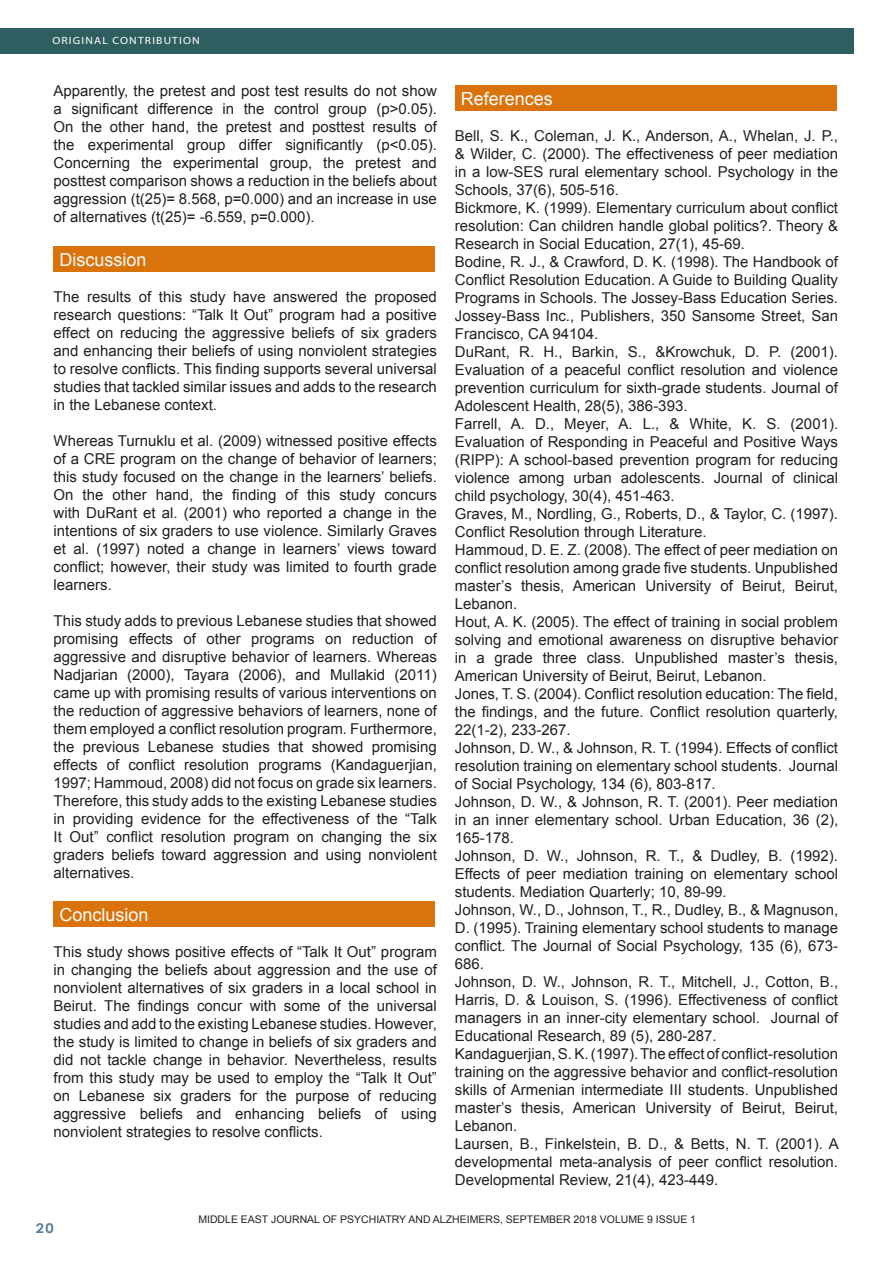
<style>
.page{position:relative;width:893px;height:1263px;background:#fff}
.page>*{position:absolute;margin:0;border:0;box-sizing:border-box;transform-origin:0 0}
.Footnote_Text{font:18px "Arial";color:#fff}
.Footnote_Text-2{font:15px/18px "Arial";color:#231f20;text-align:justify}
.t1{font:700 13.5px "Century Gothic";color:#59809c;scale:1.1 1}
.Footnote_Text-3{font:10.5px "Arial";color:#231f20}
.t2{font:10.5px "Myriad";letter-spacing:.1em;color:#fff;scale:1.1 1}
</style>
<div class="page">
<div style="left:0;top:28px;width:854px;height:26px;background:#2f5e60"></div>
<div style="left:54px;top:246px;width:381px;height:26px;background:#da730b"></div>
<div style="left:54px;top:902px;width:381px;height:25px;background:#da730b"></div>
<div style="left:455px;top:86px;width:382px;height:25px;background:#da730b"></div>
<p class="t2" style="left:52px;top:35px;width:135px">ORIGINAL CONTRIBUTION</p>
<p class="Footnote_Text-2" style="left:54px;top:82px;width:385px">Apparently, the pretest and post test results do not show a significant difference in the control group (p&gt;0.05).<br>On the other hand, the pretest and posttest results of the experimental group differ significantly (p&lt;0.05).<br>Concerning the experimental group, the pretest and posttest comparison shows a reduction in the beliefs about aggression (t(25)= 8.568, p=0.000) and an increase in use of alternatives (t(25)= -6.559, p=0.000).</p>
<p class="Footnote_Text" style="left:60px;top:247px;width:89px">Discussion</p>
<p class="Footnote_Text-2" style="left:54px;top:287px;width:385px">The results of this study have answered the proposed research questions: “Talk It Out” program had a positive effect on reducing the aggressive beliefs of six graders and enhancing their beliefs of using nonviolent strategies to resolve conflicts. This finding supports several universal studies that tackled similar issues and adds to the research in the Lebanese context.</p>
<p class="Footnote_Text-2" style="left:54px;top:431px;width:385px">Whereas Turnuklu et al. (2009) witnessed positive effects of a CRE program on the change of behavior of learners; this study focused on the change in the learners’ beliefs.<br>On the other hand, the finding of this study concurs with DuRant et al. (2001) who reported a change in the intentions of six graders to use violence. Similarly Graves et al. (1997) noted a change in learners’ views toward conflict; however, their study was limited to fourth grade learners.</p>
<p class="Footnote_Text-2" style="left:54px;top:611px;width:385px">This study adds to previous Lebanese studies that showed promising effects of other programs on reduction of aggressive and disruptive behavior of learners. Whereas Nadjarian (2000), Tayara (2006), and Mullakid (2011) came up with promising results of various interventions on the reduction of aggressive behaviors of learners, none of them employed a conflict resolution program. Furthermore, the previous Lebanese studies that showed promising effects of conflict resolution programs (Kandaguerjian, 1997; Hammoud, 2008) did not focus on grade six learners.<br>Therefore, this study adds to the existing Lebanese studies in providing evidence for the effectiveness of the “Talk It Out” conflict resolution program on changing the six graders beliefs toward aggression and using nonviolent alternatives.</p>
<p class="Footnote_Text" style="left:60px;top:903px;width:91px">Conclusion</p>
<p class="Footnote_Text-2" style="left:54px;top:943px;width:385px">This study shows positive effects of “Talk It Out” program in changing the beliefs about aggression and the use of nonviolent alternatives of six graders in a local school in Beirut. The findings concur with some of the universal studies and add to the existing Lebanese studies. However, the study is limited to change in beliefs of six graders and did not tackle change in behavior. Nevertheless, results from this study may be used to employ the “Talk It Out” on Lebanese six graders for the purpose of reducing aggressive beliefs and enhancing beliefs of using nonviolent strategies to resolve conflicts.</p>
<p class="Footnote_Text" style="left:461px;top:86px;width:94px">References</p>
<p class="Footnote_Text-2" style="left:455px;top:126px;width:385px">Bell, S. K., Coleman, J. K., Anderson, A., Whelan, J. P., &amp; Wilder, C. (2000). The effectiveness of peer mediation in a low-SES rural elementary school. Psychology in the Schools, 37(6), 505-516.</p>
<p class="Footnote_Text-2" style="left:455px;top:198px;width:385px">Bickmore, K. (1999). Elementary curriculum about conflict resolution: Can children handle global politics?. Theory &amp; Research in Social Education, 27(1), 45-69.</p>
<p class="Footnote_Text-2" style="left:455px;top:252px;width:385px">Bodine, R. J., &amp; Crawford, D. K. (1998). The Handbook of Conflict Resolution Education. A Guide to Building Quality Programs in Schools. The Jossey-Bass Education Series.<br>Jossey-Bass Inc., Publishers, 350 Sansome Street, San Francisco, CA 94104.</p>
<p class="Footnote_Text-2" style="left:455px;top:342px;width:385px">DuRant, R. H., Barkin, S., &amp;Krowchuk, D. P. (2001).<br>Evaluation of a peaceful conflict resolution and violence prevention curriculum for sixth-grade students. Journal of Adolescent Health, 28(5), 386-393.</p>
<p class="Footnote_Text-2" style="left:455px;top:414px;width:385px">Farrell, A. D., Meyer, A. L., &amp; White, K. S. (2001).<br>Evaluation of Responding in Peaceful and Positive Ways (RIPP): A school-based prevention program for reducing violence among urban adolescents. Journal of clinical child psychology, 30(4), 451-463.</p>
<p class="Footnote_Text-2" style="left:455px;top:504px;width:385px">Graves, M., Nordling, G., Roberts, D., &amp; Taylor, C. (1997).<br>Conflict Resolution through Literature.</p>
<p class="Footnote_Text-2" style="left:455px;top:540px;width:385px">Hammoud, D. E. Z. (2008). The effect of peer mediation on conflict resolution among grade five students. Unpublished master’s thesis, American University of Beirut, Beirut, Lebanon.</p>
<p class="Footnote_Text-2" style="left:455px;top:612px;width:385px">Hout, A. K. (2005). The effect of training in social problem solving and emotional awareness on disruptive behavior in a grade three class. Unpublished master’s thesis, American University of Beirut, Beirut, Lebanon.</p>
<p class="Footnote_Text-2" style="left:455px;top:684px;width:385px">Jones, T. S. (2004). Conflict resolution education: The field, the findings, and the future. Conflict resolution quarterly, 22(1-2), 233-267.</p>
<p class="Footnote_Text-2" style="left:455px;top:738px;width:385px">Johnson, D. W., &amp; Johnson, R. T. (1994). Effects of conflict resolution training on elementary school students. Journal of Social Psychology, 134 (6), 803-817.</p>
<p class="Footnote_Text-2" style="left:455px;top:792px;width:385px">Johnson, D. W., &amp; Johnson, R. T. (2001). Peer mediation in an inner elementary school. Urban Education, 36 (2), 165-178.</p>
<p class="Footnote_Text-2" style="left:455px;top:846px;width:385px">Johnson, D. W., Johnson, R. T., &amp; Dudley, B. (1992).<br>Effects of peer mediation training on elementary school students. Mediation Quarterly; 10, 89-99.</p>
<p class="Footnote_Text-2" style="left:455px;top:900px;width:385px">Johnson, W., D., Johnson, T., R., Dudley, B., &amp; Magnuson, D. (1995). Training elementary school students to manage conflict. The Journal of Social Psychology, 135 (6), 673- 686.</p>
<p class="Footnote_Text-2" style="left:455px;top:972px;width:385px">Johnson, D. W., Johnson, R. T., Mitchell, J., Cotton, B., Harris, D. &amp; Louison, S. (1996). Effectiveness of conflict managers in an inner-city elementary school. Journal of Educational Research, 89 (5), 280-287.</p>
<p class="Footnote_Text-2" style="left:455px;top:1044px;width:385px">Kandaguerjian, S. K. (1997). The effect of conflict-resolution training on the aggressive behavior and conflict-resolution skills of Armenian intermediate III students. Unpublished master’s thesis, American University of Beirut, Beirut, Lebanon.</p>
<p class="Footnote_Text-2" style="left:455px;top:1134px;width:386px">Laursen, B., Finkelstein, B. D., &amp; Betts, N. T. (2001). A developmental meta-analysis of peer conflict resolution.<br>Developmental Review, 21(4), 423-449.</p>
<p class="Footnote_Text-3" style="left:198px;top:1212px;width:499px">MIDDLE EAST JOURNAL OF PSYCHIATRY AND ALZHEIMERS, SEPTEMBER 2018 VOLUME 9 ISSUE 1</p>
<p class="t1" style="left:36px;top:1217px;width:18px">20</p>
</div>
